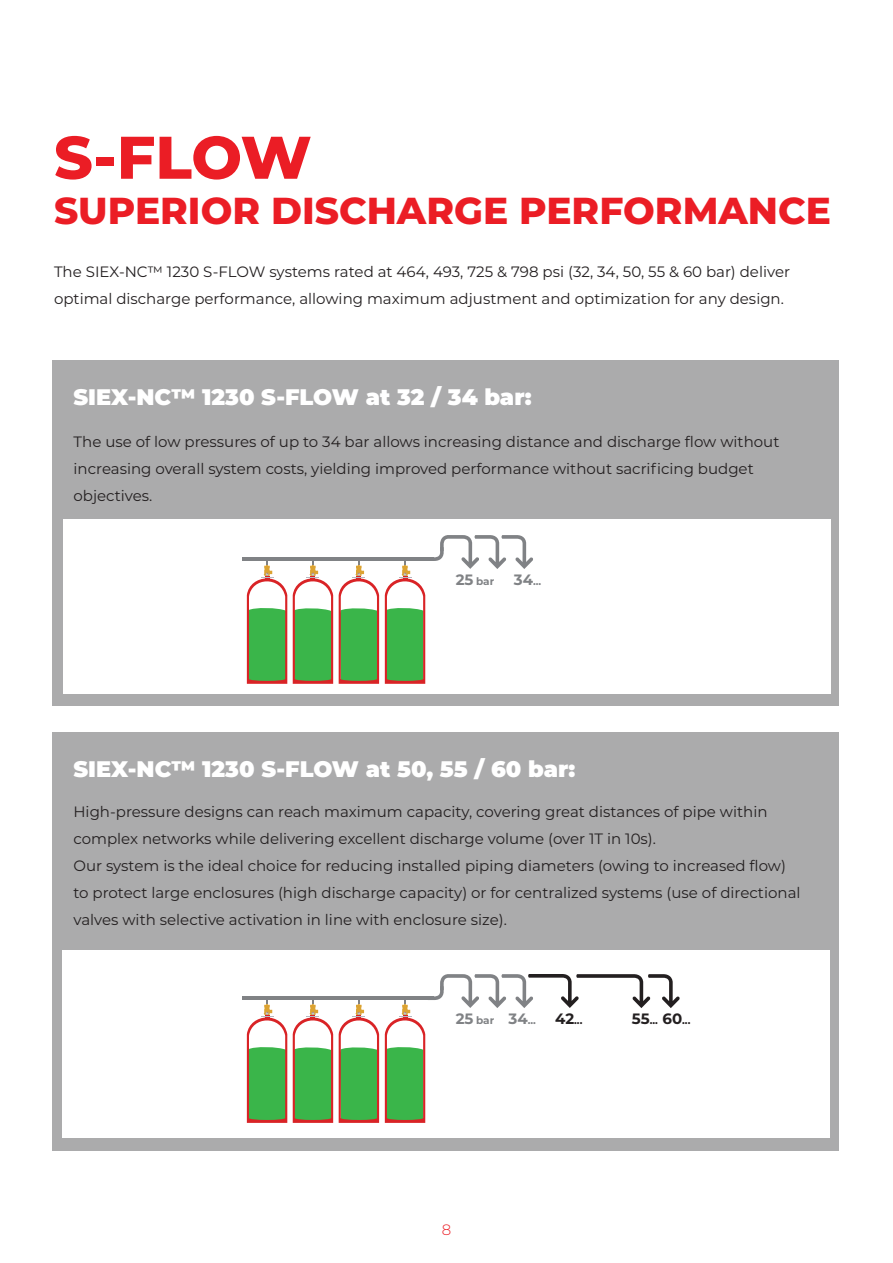
<style>
.page{position:relative;width:893px;height:1263px;background:#fff}
.page>*{position:absolute;margin:0;border:0;box-sizing:border-box;transform-origin:0 0}
.t1{font:800 60px "Montserrat";color:#eb1d25}
.t2{font:800 37.5px "Montserrat";color:#eb1d25}
.t3{font:900 22.5px "Montserrat";color:#fff}
.t4{font:15px/27px "Montserrat";color:#231f20}
.t5{font:300 15px "Montserrat";color:#eb1d25}
.t6{font:700 10.5px "Montserrat";letter-spacing:-.005em;color:#808285}
.t7{font:700 10.5px "Montserrat";color:#231f20}
.s1{font-size:15px}
</style>
<div class="page">
<div style="left:53px;top:360px;width:786px;height:345px;background:#ababac"></div>
<div style="left:53px;top:733px;width:786px;height:418px;background:#ababac"></div>
<div style="left:63px;top:519px;width:768px;height:174px;background:#fff"></div>
<div style="left:62px;top:950px;width:768px;height:188px;background:#fff"></div>
<hr style="left:242px;top:996px;width:191px;height:4px;background:#808285">
<hr style="left:242px;top:557px;width:191px;height:4px;background:#808285">
<svg style="left:247px;top:1000px;width:40px;height:123px"></svg>
<svg style="left:247px;top:561px;width:40px;height:123px"></svg>
<svg style="left:293px;top:1000px;width:40px;height:123px"></svg>
<svg style="left:293px;top:561px;width:40px;height:123px"></svg>
<svg style="left:339px;top:1000px;width:40px;height:123px"></svg>
<svg style="left:339px;top:561px;width:40px;height:123px"></svg>
<svg style="left:385px;top:974px;width:295px;height:149px"></svg>
<svg style="left:385px;top:535px;width:148px;height:149px"></svg>
<h1 class="t1" style="left:54px;top:113px;width:259px">S-FLOW</h1>
<h2 class="t2" style="left:54px;top:183px;width:778px">SUPERIOR DISCHARGE PERFORMANCE</h2>
<p class="t4" style="left:54px;top:258px;width:738px">The SIEX-NC™ 1230 S-FLOW systems rated at 464, 493, 725 &amp; 798 psi (32, 34, 50, 55 &amp; 60 bar) deliver optimal discharge performance, allowing maximum adjustment and optimization for any design.</p>
<h3 class="t3" style="left:73px;top:380px;width:460px">SIEX-NC™ 1230 S-FLOW at 32 / 34 bar:</h3>
<p class="t4" style="left:74px;top:427px;width:707px">The use of low pressures of up to 34 bar allows increasing distance and discharge flow without increasing overall system costs, yielding improved performance without sacrificing budget objectives.</p>
<p class="t6" style="left:456px;top:573px;width:40px"><span class="s1">25</span> bar</p>
<p class="t6" style="left:514px;top:573px;width:29px"><span class="s1">34</span>...</p>
<h3 class="t3" style="left:74px;top:752px;width:503px">SIEX-NC™ 1230 S-FLOW at 50, 55 / 60 bar:</h3>
<p class="t4" style="left:73px;top:798px;width:729px">High-pressure designs can reach maximum capacity, covering great distances of pipe within complex networks while delivering excellent discharge volume (over 1T in 10s).<br>Our system is the ideal choice for reducing installed piping diameters (owing to increased flow) to protect large enclosures (high discharge capacity) or for centralized systems (use of directional valves with selective activation in line with enclosure size).</p>
<p class="t6" style="left:456px;top:1012px;width:40px"><span class="s1">25</span> bar</p>
<p class="t6" style="left:509px;top:1012px;width:29px"><span class="s1">34</span>...</p>
<p class="t7" style="left:555px;top:1012px;width:29px"><span class="s1">42</span>...</p>
<p class="t7" style="left:632px;top:1012px;width:60px"><span class="s1">55</span>... <span class="s1">60</span>...</p>
<p class="t5" style="left:442px;top:1220px;width:11px">8</p>
</div>
